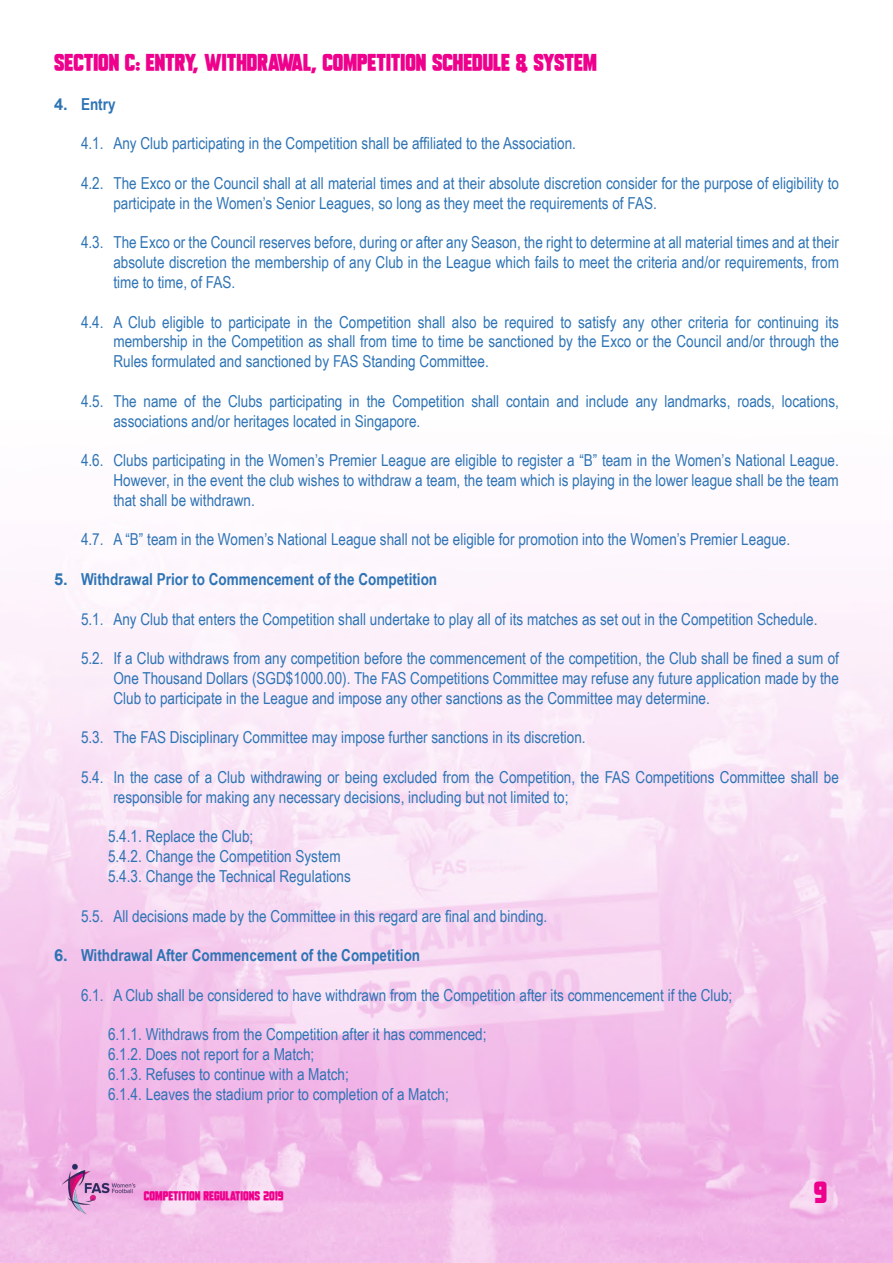
<style>
.page{position:relative;width:893px;height:1263px;background:#fff}
.page>*{position:absolute;margin:0;border:0;box-sizing:border-box;transform-origin:0 0}
.t1{font:21px "Tech Headlines";color:#ee008c}
.t2{font:16.5px/19.8px "Arial Narrow";color:#2e74b5}
.t3{font:700 16.5px "Arial Narrow";color:#2e74b5}
.t4{font:16.5px "Tech Headlines";color:#ee008c}
.t5{font:9px "Tech Headlines";color:#ee008c}
.s1{font-family:"Arial"}
</style>
<div class="page">
<img style="left:0;top:573px;width:893px;height:690px">
<img style="left:54px;top:1159px;width:88px;height:60px">
<p class="t4" style="left:54px;top:52px;width:544px">SECTION C: ENTRY, WITHDRAWAL, COMPETITION SCHEDULE &amp; SYSTEM</p>
<p class="t3" style="left:54px;top:91px;width:63px"><span class="s1">4.</span> Entry</p>
<p class="t2" style="left:81px;top:133px;width:497px">4.1. Any Club participating in the Competition shall be affiliated to the Association.</p>
<p class="t2" style="left:113px;top:173px;width:727px;text-indent:-32px">4.2. The Exco or the Council shall at all material times and at their absolute discretion consider for the purpose of eligibility to participate in the Women’s Senior Leagues, so long as they meet the requirements of FAS.</p>
<p class="t2" style="left:113px;top:232px;width:727px;text-align:justify;text-indent:-32px">4.3. The Exco or the Council reserves before, during or after any Season, the right to determine at all material times and at their absolute discretion the membership of any Club in the League which fails to meet the criteria and/or requirements, from time to time, of FAS.</p>
<p class="t2" style="left:113px;top:311px;width:727px;text-align:justify;text-indent:-32px">4.4. A Club eligible to participate in the Competition shall also be required to satisfy any other criteria for continuing its membership in the Competition as shall from time to time be sanctioned by the Exco or the Council and/or through the Rules formulated and sanctioned by FAS Standing Committee.</p>
<p class="t2" style="left:113px;top:390px;width:727px;text-indent:-32px">4.5. The name of the Clubs participating in the Competition shall contain and include any landmarks, roads, locations, associations and/or heritages located in Singapore.</p>
<p class="t2" style="left:113px;top:450px;width:727px;text-align:justify;text-indent:-32px">4.6. Clubs participating in the Women’s Premier League are eligible to register a “B” team in the Women’s National League.<br>However, in the event the club wishes to withdraw a team, the team which is playing in the lower league shall be the team that shall be withdrawn.</p>
<p class="t2" style="left:81px;top:529px;width:711px">4.7. A “B” team in the Women’s National League shall not be eligible for promotion into the Women’s Premier League.</p>
<p class="t3" style="left:54px;top:567px;width:385px"><span class="s1">5.</span> Withdrawal Prior to Commencement of the Competition</p>
<p class="t2" style="left:81px;top:608px;width:738px">5.1. Any Club that enters the Competition shall undertake to play all of its matches as set out in the Competition Schedule.</p>
<p class="t2" style="left:113px;top:648px;width:727px;text-align:justify;text-indent:-32px">5.2. If a Club withdraws from any competition before the commencement of the competition, the Club shall be fined a sum of One Thousand Dollars (SGD$1000.00). The FAS Competitions Committee may refuse any future application made by the Club to participate in the League and impose any other sanctions as the Committee may determine.</p>
<p class="t2" style="left:81px;top:727px;width:506px">5.3. The FAS Disciplinary Committee may impose further sanctions in its discretion.</p>
<p class="t2" style="left:113px;top:767px;width:727px;text-indent:-32px">5.4. In the case of a Club withdrawing or being excluded from the Competition, the FAS Competitions Committee shall be responsible for making any necessary decisions, including but not limited to;</p>
<p class="t2" style="left:108px;top:826px;width:244px">5.4.1. Replace the Club;<br>5.4.2. Change the Competition System<br>5.4.3. Change the Technical Regulations</p>
<p class="t2" style="left:81px;top:905px;width:468px">5.5. All decisions made by the Committee in this regard are final and binding.</p>
<p class="t3" style="left:54px;top:943px;width:368px"><span class="s1">6.</span> Withdrawal After Commencement of the Competition</p>
<p class="t2" style="left:81px;top:984px;width:653px">6.1. A Club shall be considered to have withdrawn from the Competition after its commencement if the Club;</p>
<p class="t2" style="left:108px;top:1024px;width:380px">6.1.1. Withdraws from the Competition after it has commenced; 6.1.2. Does not report for a Match;<br>6.1.3. Refuses to continue with a Match;<br>6.1.4. Leaves the stadium prior to completion of a Match;</p>
<p class="t5" style="left:144px;top:1190px;width:141px">COMPETITION REGULATIONS 2019</p>
<p class="t1" style="left:814px;top:1179px;width:15px">9</p>
</div>
